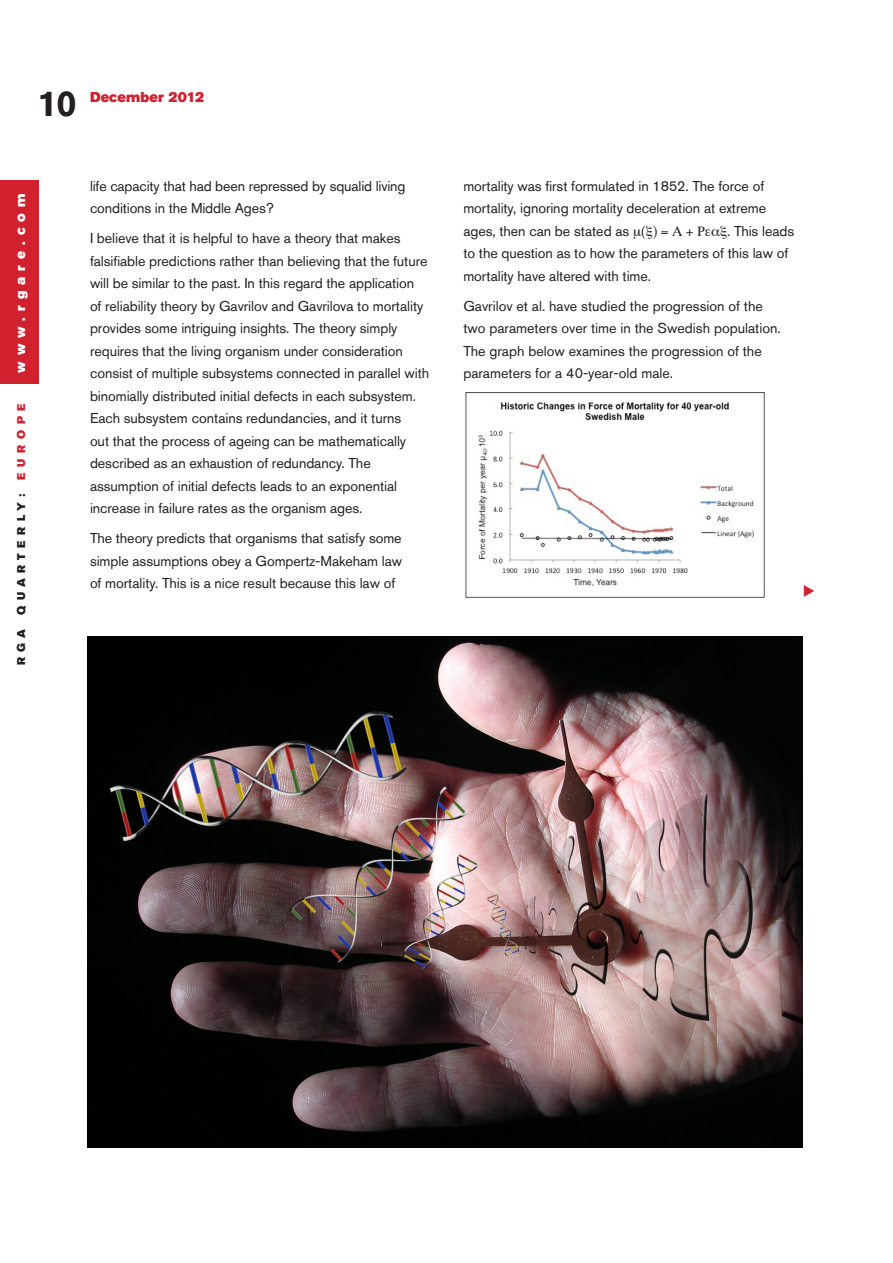
<style>
.page{position:relative;width:893px;height:1263px;background:#fff}
.page>*{position:absolute;margin:0;border:0;box-sizing:border-box;transform-origin:0 0}
.t1{font:700 36px "Akzidenz Grotesk Std";color:#231f20}
.t2{font:14.25px/22.5px "Akzidenz Grotesk Std";letter-spacing:-.005em;color:#231f20}
.t3{font:14.25px "Akzidenz Grotesk Std Super";color:#d1202e}
.t4{font:13.5px "Akzidenz Grotesk Std Super";letter-spacing:.45em;color:#fff}
.t5{font:11.25px "Akzidenz Grotesk Std Super";letter-spacing:.485em;color:#231f20}
.s1{color:#d1202e}
</style>
<div class="page">
<div style="left:0;top:180px;width:39px;height:204px;background:#d1202e"></div>
<img style="left:466px;top:393px;width:298px;height:205px">
<img style="left:88px;top:636px;width:714px;height:512px">
<p class="t1" style="left:38px;top:82px;width:41px">10</p>
<p class="t3" style="left:90px;top:89px;width:116px">December 2012</p>
<p class="t4" style="left:13px;top:373px;width:181px;rotate:-90deg">www.rgare.com</p>
<p class="t5" style="left:15px;top:665px;width:263px;rotate:-90deg">RGA QUARTERLY: <span class="s1">EUROPE</span></p>
<p class="t2" style="left:90px;top:174px;width:317px">life capacity that had been repressed by squalid living conditions in the Middle Ages?</p>
<p class="t2" style="left:90px;top:227px;width:341px">I believe that it is helpful to have a theory that makes falsifiable predictions rather than believing that the future will be similar to the past. In this regard the application of reliability theory by Gavrilov and Gavrilova to mortality provides some intriguing insights. The theory simply requires that the living organism under consideration consist of multiple subsystems connected in parallel with binomially distributed initial defects in each subsystem.<br>Each subsystem contains redundancies, and it turns<br>out that the process of ageing can be mathematically described as an exhaustion of redundancy. The assumption of initial defects leads to an exponential increase in failure rates as the organism ages.</p>
<p class="t2" style="left:90px;top:527px;width:314px;text-align:justify">The theory predicts that organisms that satisfy some simple assumptions obey a Gompertz-Makeham law of mortality. This is a nice result because this law of</p>
<p class="t2" style="left:463px;top:174px;width:304px">mortality was first formulated in 1852. The force of mortality, ignoring mortality deceleration at extreme ages, then can be stated as</p>
<p class="t2" style="left:463px;top:219px;width:332px;text-indent:264px">. This leads to the question as to how the parameters of this law of mortality have altered with time.</p>
<p class="t2" style="left:463px;top:294px;width:319px">Gavrilov et al. have studied the progression of the two parameters over time in the Swedish population.<br>The graph below examines the progression of the parameters for a 40-year-old male.</p>
</div>
